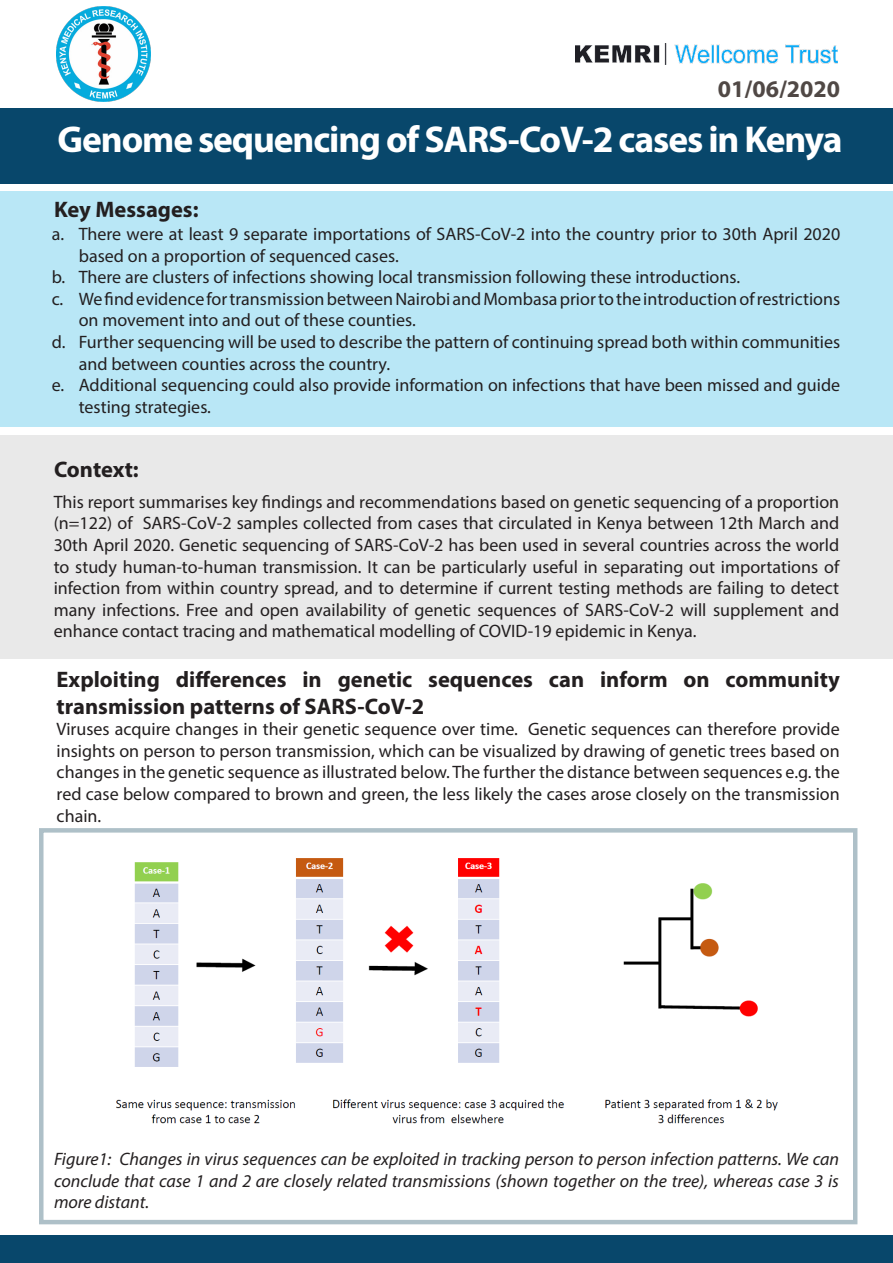
<style>
.page{position:relative;width:893px;height:1263px;background:#fff}
.page>*{position:absolute;margin:0;border:0;box-sizing:border-box;transform-origin:0 0}
.t1{font:700 37.5px "Myriad Pro";letter-spacing:-.03em;color:#fff}
.t2{font:700 24px "Myriad Pro";color:#504845}
.t3{font:700 22.5px/27px "Myriad Pro";color:#231f20}
.t4{font:18px/21.6px "Myriad Pro";color:#231f20}
.t5{font:italic 18px/21.6px "Myriad Pro";color:#231f20;text-align:justify}
</style>
<div class="page">
<div style="left:0;top:435px;width:893px;height:223px;background:#e9e9e9"></div>
<div style="left:0;top:192px;width:893px;height:235px;background:#b9e7f6"></div>
<div style="left:0;top:108px;width:893px;height:76px;background:#08476b"></div>
<img style="left:575px;top:44px;width:262px;height:21px">
<div style="left:0;top:1235px;width:893px;height:28px;background:#08476b"></div>
<img style="left:116px;top:858px;width:662px;height:266px">
<img style="left:56px;top:7px;width:95px;height:94px">
<p class="t2" style="left:718px;top:73px;width:124px">01/06/2020</p>
<p class="t1" style="left:58px;top:115px;width:786px">Genome sequencing of SARS-CoV-2 cases in Kenya</p>
<p class="t3" style="left:54px;top:195px;width:146px">Key Messages:</p>
<p class="t4" style="left:79px;top:223px;width:763px;text-indent:-27px">a. There were at least 9 separate importations of SARS-CoV-2 into the country prior to 30th April 2020 based on a proportion of sequenced cases.</p>
<p class="t4" style="left:52px;top:266px;width:690px">b. There are clusters of infections showing local transmission following these introductions.</p>
<p class="t4" style="left:79px;top:288px;width:763px;text-indent:-27px">c. We find evidence for transmission between Nairobi and Mombasa prior to the introduction of restrictions on movement into and out of these counties.</p>
<p class="t4" style="left:79px;top:331px;width:763px;text-indent:-27px">d. Further sequencing will be used to describe the pattern of continuing spread both within communities and between counties across the country.</p>
<p class="t4" style="left:79px;top:374px;width:763px;text-indent:-27px">e. Additional sequencing could also provide information on infections that have been missed and guide testing strategies.</p>
<p class="t3" style="left:54px;top:455px;width:86px">Context:</p>
<p class="t4" style="left:54px;top:491px;width:787px;text-align:justify">This report summarises key findings and recommendations based on genetic sequencing of a proportion (n=122) of SARS-CoV-2 samples collected from cases that circulated in Kenya between 12th March and 30th April 2020. Genetic sequencing of SARS-CoV-2 has been used in several countries across the world to study human-to-human transmission. It can be particularly useful in separating out importations of infection from within country spread, and to determine if current testing methods are failing to detect many infections. Free and open availability of genetic sequences of SARS-CoV-2 will supplement and enhance contact tracing and mathematical modelling of COVID-19 epidemic in Kenya.</p>
<p class="t3" style="left:57px;top:665px;width:785px">Exploiting differences in genetic sequences can inform on community transmission patterns of SARS-CoV-2</p>
<p class="t4" style="left:57px;top:718px;width:785px;text-align:justify">Viruses acquire changes in their genetic sequence over time. Genetic sequences can therefore provide insights on person to person transmission, which can be visualized by drawing of genetic trees based on changes in the genetic sequence as illustrated below. The further the distance between sequences e.g. the red case below compared to brown and green, the less likely the cases arose closely on the transmission chain.</p>
<p class="t5" style="left:54px;top:1148px;width:787px">Figure1: Changes in virus sequences can be exploited in tracking person to person infection patterns. We can conclude that case 1 and 2 are closely related transmissions (shown together on the tree), whereas case 3 is more distant.</p>
</div>
